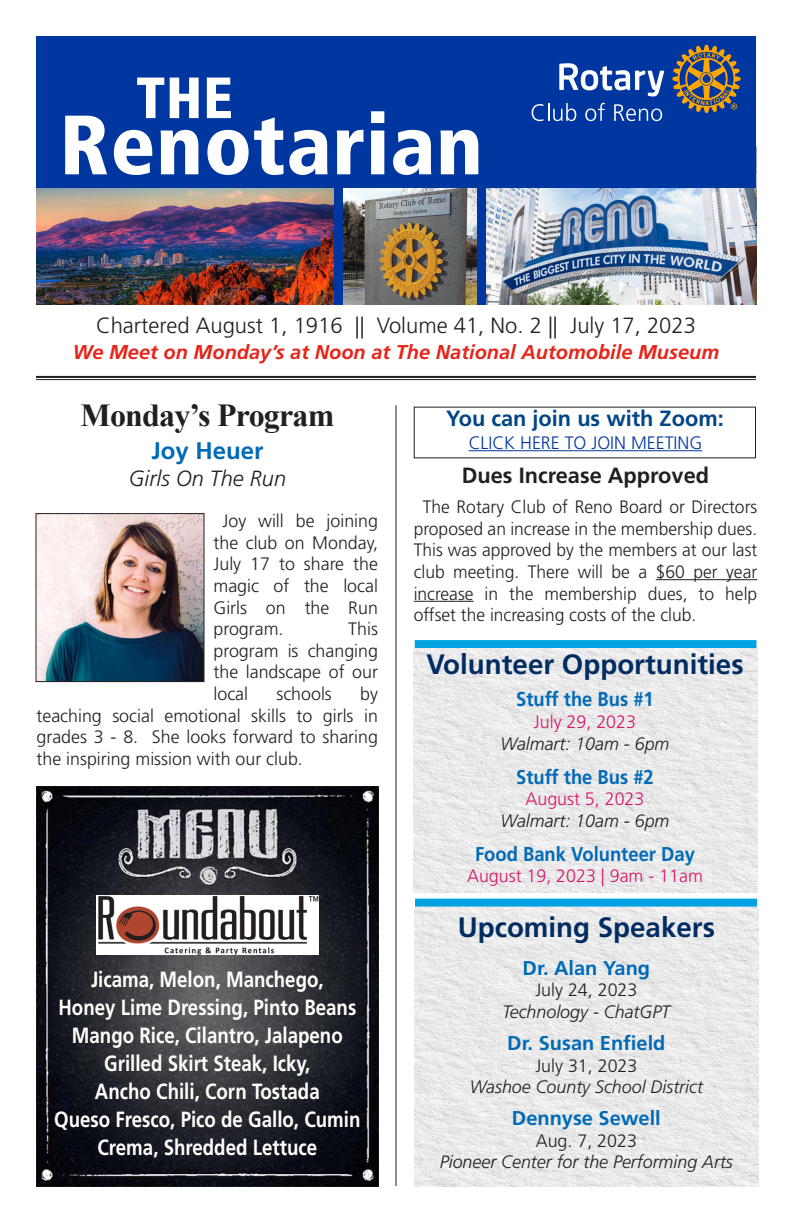
<style>
.page{position:relative;width:792px;height:1224px;background:#fff}
.page>*{position:absolute;margin:0;border:0;box-sizing:border-box;transform-origin:0 0}
.t1{font:900 condensed 84px "Frutiger LT Std";letter-spacing:.01em;color:#fff}
.t2{font:900 condensed 58px "Frutiger LT Std";color:#fff}
.headline{font:700 32px "Times New Roman";letter-spacing:-.025em;color:#231f20}
.body{font:700 28px "Frutiger LT Std";color:#002c62}
.body-2{font:700 24px "Frutiger LT Std";color:#016ab6}
.body-3{font:700 22px/28px "Frutiger LT Std";color:#fff;text-align:center;scale:.85 1}
.t3{font:300 22px "Frutiger LT Std";color:#231f20}
.body-4{font:700 22px "Frutiger LT Std";color:#004685}
.body-5{font:700 22px "Frutiger LT Std";color:#231f20}
.body-6{font:italic 300 22px "Frutiger LT Std";color:#231f20}
.t4{font:italic 700 20px "Frutiger LT Std";color:#e72419}
.body-7{font:700 20px "Frutiger LT Std";color:#016ab6;scale:.92 1}
.body-8{font:700 20px "Frutiger LT Std";color:#016ab6}
.body-9{font:300 18px/21.6px "Frutiger LT Std";color:#231f20;text-align:justify}
.body-10{font:italic 300 18px "Frutiger LT Std";color:#231f20}
.body-11{font:300 18px "Frutiger LT Std";color:#d71667}
.body-12{font:300 18px "Frutiger LT Std";color:#0036a0}
</style>
<div class="page">
<hr style="left:36px;top:376px;width:720px;height:2px;background:#231f20">
<hr style="left:36px;top:379px;width:720px;height:1px;background:#231f20">
<hr style="left:469px;top:450px;width:233px;height:1px;background:#0036a0">
<div style="left:415px;top:899px;width:342px;height:8px;background:#00a2e0"></div>
<img style="left:37px;top:1074px;width:342px;height:113px">
<img style="left:37px;top:786px;width:342px;height:288px">
<img style="left:97px;top:896px;width:222px;height:58px">
<div style="left:415px;top:640px;width:341px;height:8px;background:#00a2e0"></div>
<hr style="left:396px;top:405px;width:1px;height:781px;background:#231f20">
<img style="left:415px;top:907px;width:343px;height:279px">
<img style="left:414px;top:648px;width:343px;height:244px">
<img style="left:36px;top:188px;width:298px;height:117px">
<img style="left:486px;top:188px;width:270px;height:117px">
<img style="left:343px;top:188px;width:134px;height:117px">
<div style="left:334px;top:175px;width:9px;height:130px;background:#0036a0"></div>
<div style="left:477px;top:175px;width:9px;height:130px;background:#0036a0"></div>
<div style="left:36px;top:36px;width:720px;height:152px;background:#0036a0"></div>
<svg style="left:559px;top:63px;width:105px;height:34px"></svg>
<svg style="left:672px;top:45px;width:69px;height:68px"></svg>
<svg style="left:532px;top:103px;width:44px;height:18px"></svg>
<svg style="left:585px;top:103px;width:20px;height:18px"></svg>
<svg style="left:614px;top:104px;width:48px;height:17px"></svg>
<hr style="left:656px;top:579px;width:101px;height:1px;background:#231f20">
<hr style="left:414px;top:601px;width:60px;height:1px;background:#231f20">
<img style="left:38px;top:515px;width:164px;height:165px">
<div style="left:36px;top:513px;width:168px;height:169px;border:1px solid #231f20"></div>
<p class="t2" style="left:136px;top:63px;width:98px">THE</p>
<p class="t1" style="left:60px;top:95px;width:425px">Renotarian</p>
<p class="t3" style="left:96px;top:313px;width:601px">Chartered August 1, 1916 || Volume 41, No. 2 || July 17, 2023</p>
<p class="t4" style="left:73px;top:341px;width:648px">We Meet on Monday’s at Noon at The National Automobile Museum</p>
<p class="headline" style="left:81px;top:392px;width:255px">Monday’s Program</p>
<p class="body-2" style="left:151px;top:437px;width:114px">Joy Heuer</p>
<p class="body-6" style="left:129px;top:466px;width:159px">Girls On The Run</p>
<p class="body-9" style="left:214px;top:510px;width:166px;text-indent:9px">Joy will be joining the club on Monday, July 17 to share the magic of the local Girls on the Run program.</p>
<p class="body-9" style="left:214px;top:618px;width:166px;text-indent:135px">This program is changing the landscape of our local</p>
<p class="body-9" style="left:36px;top:683px;width:343px;text-indent:324px">by teaching social emotional skills to girls in grades 3 - 8. She looks forward to sharing the inspiring mission with our club.</p>
<p class="body-9" style="left:276px;top:683px;width:57px">schools</p>
<p class="body-3" style="left:91px;top:966px;width:275px">Jicama, Melon, Manchego,</p>
<p class="body-3" style="left:58px;top:994px;width:352px">Honey Lime Dressing, Pinto Beans</p>
<p class="body-3" style="left:72px;top:1022px;width:320px">Mango Rice, Cilantro, Jalapeno</p>
<p class="body-3" style="left:104px;top:1050px;width:244px">Grilled Skirt Steak, Icky,</p>
<p class="body-3" style="left:95px;top:1078px;width:266px">Ancho Chili, Corn Tostada</p>
<p class="body-3" style="left:54px;top:1106px;width:362px">Queso Fresco, Pico de Gallo, Cumin<br>Crema, Shredded Lettuce</p>
<p class="body-4" style="left:446px;top:405px;width:279px">You can join us with Zoom:</p>
<p class="body-12" style="left:469px;top:433px;width:235px">CLICK HERE TO JOIN MEETING</p>
<p class="body-5" style="left:462px;top:462px;width:249px">Dues Increase Approved</p>
<p class="body-9" style="left:414px;top:496px;width:345px;text-indent:9px">The Rotary Club of Reno Board or Directors proposed an increase in the membership dues.<br>This was approved by the members at our last club meeting. There will be a $60 per year increase in the membership dues, to help offset the increasing costs of the club.</p>
<p class="body" style="left:426px;top:648px;width:319px">Volunteer Opportunities</p>
<p class="body-7" style="left:516px;top:688px;width:151px">Stuff the Bus #1</p>
<p class="body-11" style="left:534px;top:712px;width:104px">July 29, 2023</p>
<p class="body-10" style="left:501px;top:733px;width:170px">Walmart: 10am - 6pm</p>
<p class="body-7" style="left:516px;top:765px;width:151px">Stuff the Bus #2</p>
<p class="body-11" style="left:526px;top:789px;width:120px">August 5, 2023</p>
<p class="body-10" style="left:501px;top:810px;width:170px">Walmart: 10am - 6pm</p>
<p class="body-7" style="left:475px;top:842px;width:240px">Food Bank Volunteer Day</p>
<p class="body-11" style="left:467px;top:866px;width:237px">August 19, 2023 | 9am - 11am</p>
<p class="body" style="left:458px;top:911px;width:259px">Upcoming Speakers</p>
<p class="body-8" style="left:523px;top:956px;width:129px">Dr. Alan Yang</p>
<p class="body-9" style="left:535px;top:980px;width:104px">July 24, 2023</p>
<p class="body-10" style="left:503px;top:1001px;width:169px">Technology - ChatGPT</p>
<p class="body-8" style="left:507px;top:1031px;width:160px">Dr. Susan Enfield</p>
<p class="body-9" style="left:535px;top:1055px;width:104px">July 31, 2023</p>
<p class="body-10" style="left:470px;top:1077px;width:235px">Washoe County School District</p>
<p class="body-8" style="left:512px;top:1106px;width:150px">Dennyse Sewell</p>
<p class="body-9" style="left:536px;top:1130px;width:103px">Aug. 7, 2023</p>
<p class="body-10" style="left:440px;top:1152px;width:295px">Pioneer Center for the Performing Arts</p>
</div>
